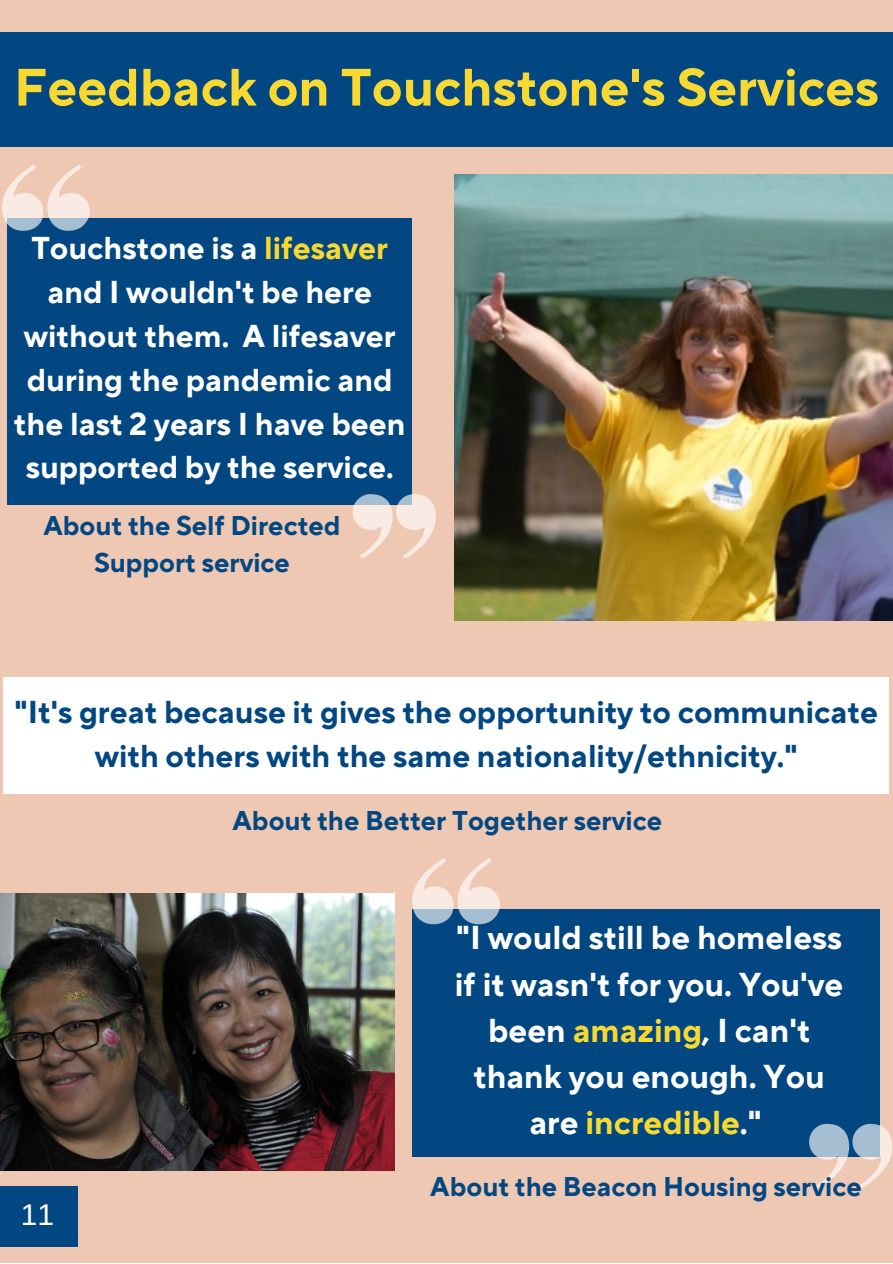
<style>
.page{position:relative;width:893px;height:1264px;background:#fff}
.page>*{position:absolute;margin:0;border:0;box-sizing:border-box;transform-origin:0 0}
.t1{font:700 52.5px "TT Norms Pro";color:#f8d931}
.t2{font:700 33px/46px "TT Norms Pro";color:#fff;text-align:center}
.t3{font:700 31.5px/43.8px "TT Norms Pro";color:#fff;text-align:center}
.t4{font:700 31.5px/43.8px "TT Norms Pro";color:#024782;text-align:center}
.t5{font:30px "Arimo";color:#fff}
.t6{font:700 27px/37px "TT Norms Pro";color:#024782;text-align:center}
.s1{color:#f8d931}
</style>
<div class="page">
<div style="left:0;top:0;width:892px;height:1262px;background:#eec8b3"></div>
<div style="left:0;top:32px;width:892px;height:114px;background:#024782"></div>
<img style="left:454px;top:174px;width:438px;height:446px">
<div style="left:7px;top:218px;width:405px;height:287px;background:#024782"></div>
<svg style="left:2px;top:164px;width:88px;height:67px"></svg>
<svg style="left:352px;top:494px;width:84px;height:65px"></svg>
<div style="left:4px;top:677px;width:884px;height:117px;background:#fff"></div>
<div style="left:412px;top:909px;width:468px;height:247px;background:#024782"></div>
<svg style="left:809px;top:1123px;width:83px;height:65px"></svg>
<svg style="left:412px;top:858px;width:88px;height:66px"></svg>
<div style="left:0;top:1185px;width:78px;height:61px;background:#024782"></div>
<img style="left:0;top:893px;width:394px;height:277px">
<h1 class="t1" style="left:14px;top:56px;width:866px">Feedback on Touchstone's Services</h1>
<p class="t3" style="left:14px;top:227px;width:393px">Touchstone is a <span class="s1">lifesaver </span>and I wouldn't be here without them. A lifesaver during the pandemic and the last 2 years I have been supported by the service.</p>
<p class="t6" style="left:43px;top:508px;width:299px">About the Self Directed<br>Support service</p>
<p class="t4" style="left:14px;top:691px;width:865px">"It's great because it gives the opportunity to communicate with others with the same nationality/ethnicity."</p>
<p class="t6" style="left:232px;top:802px;width:431px">About the Better Together service</p>
<p class="t2" style="left:455px;top:916px;width:390px">"I would still be homeless if it wasn't for you. You've been <span class="s1">amazing</span>, I can't thank you enough. You are <span class="s1">incredible</span>."</p>
<p class="t5" style="left:21px;top:1198px;width:35px">11</p>
<p class="t6" style="left:430px;top:1168px;width:433px">About the Beacon Housing service</p>
</div>
